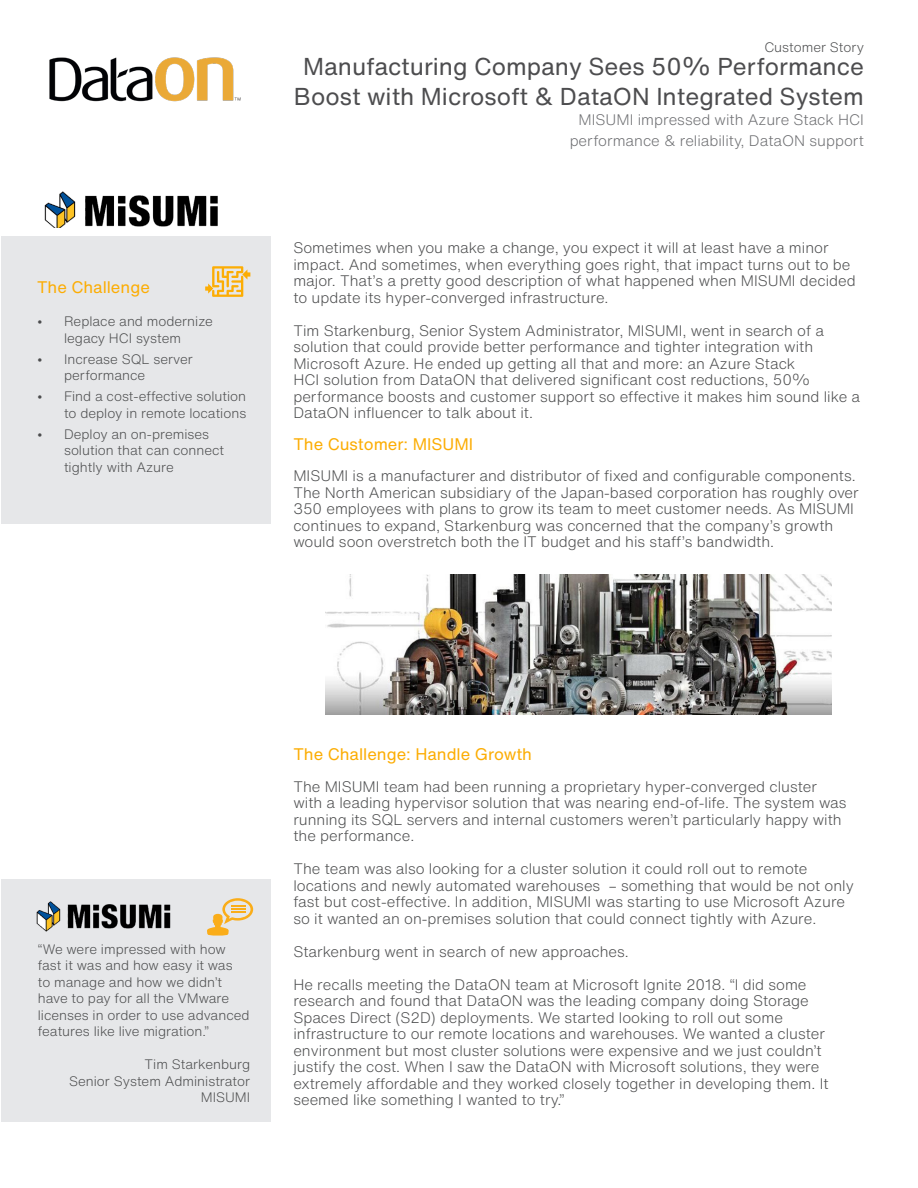
<style>
.page{position:relative;width:918px;height:1188px;background:#fff}
.page>*{position:absolute;margin:0;border:0;box-sizing:border-box;transform-origin:0 0}
.Main_Title{font:24px/30px "Helvetica Now Text";color:#4d4d4f;text-align:center}
.Headers{font:16.5px "Helvetica Now Text";color:#fcad04}
.t1{font:300 15px/16.5px "Helvetica Now Text";color:#4b4c4d}
.Sub-Title{font:300 15px "Helvetica Now Text";color:#6c6d70}
.Headers-2{font:300 13.5px/16.5px "Helvetica Now Text";color:#4b4c4d}
.s1{font-family:"Segoe UI";font-weight:600}
</style>
<div class="page">
<div style="left:1px;top:236px;width:270px;height:288px;background:#e6e7e9"></div>
<svg style="left:205px;top:266px;width:45px;height:31px"></svg>
<img style="left:44px;top:191px;width:174px;height:36px">
<img style="left:49px;top:57px;width:192px;height:45px">
<img style="left:326px;top:574px;width:506px;height:140px">
<div style="left:1px;top:879px;width:270px;height:243px;background:#e6e7e9"></div>
<img style="left:36px;top:901px;width:135px;height:30px">
<svg style="left:207px;top:898px;width:46px;height:38px"></svg>
<p class="Headers" style="left:37px;top:275px;width:114px">The Challenge</p>
<p class="Headers-2" style="left:37px;top:313px;width:177px;text-align:center"><span class="s1">•</span> Replace and modernize legacy HCI system</p>
<p class="Headers-2" style="left:64px;top:350px;width:130px;text-indent:-27px"><span class="s1">•</span> Increase SQL server performance</p>
<p class="Headers-2" style="left:37px;top:388px;width:211px;text-align:right"><span class="s1">•</span> Find a cost-effective solution to deploy in remote locations</p>
<p class="Headers-2" style="left:64px;top:425px;width:162px;text-indent:-27px"><span class="s1">•</span> Deploy an on-premises solution that can connect tightly with Azure</p>
<p class="Headers-2" style="left:764px;top:39px;width:101px">Customer Story</p>
<p class="Main_Title" style="left:294px;top:51px;width:572px">Manufacturing Company Sees 50% Performance<br>Boost with Microsoft &amp; DataON Integrated System</p>
<p class="Sub-Title" style="left:579px;top:108px;width:287px">MISUMI impressed with Azure Stack HCI</p>
<p class="Sub-Title" style="left:570px;top:129px;width:296px">performance &amp; reliability, DataON support</p>
<p class="t1" style="left:293px;top:239px;width:564px">Sometimes when you make a change, you expect it will at least have a minor impact. And sometimes, when everything goes right, that impact turns out to be major. That’s a pretty good description of what happened when MISUMI decided to update its hyper-converged infrastructure.</p>
<p class="t1" style="left:293px;top:322px;width:568px">Tim Starkenburg, Senior System Administrator, MISUMI, went in search of a solution that could provide better performance and tighter integration with Microsoft Azure. He ended up getting all that and more: an Azure Stack<br>HCI solution from DataON that delivered significant cost reductions, 50% performance boosts and customer support so effective it makes him sound like a DataON influencer to talk about it.</p>
<p class="Headers" style="left:293px;top:431px;width:181px">The Customer: MISUMI</p>
<p class="t1" style="left:293px;top:467px;width:567px">MISUMI is a manufacturer and distributor of fixed and configurable components.<br>The North American subsidiary of the Japan-based corporation has roughly over 350 employees with plans to grow its team to meet customer needs. As MISUMI continues to expand, Starkenburg was concerned that the company’s growth would soon overstretch both the IT budget and his staff’s bandwidth.</p>
<p class="Headers-2" style="left:38px;top:940px;width:213px">“We were impressed with how fast it was and how easy it was<br>to manage and how we didn’t have to pay for all the VMware licenses in order to use advanced features like live migration.”</p>
<p class="Headers-2" style="left:145px;top:1056px;width:107px">Tim Starkenburg</p>
<p class="Headers-2" style="left:69px;top:1072px;width:183px">Senior System Administrator</p>
<p class="Headers-2" style="left:201px;top:1089px;width:51px">MISUMI</p>
<p class="Headers" style="left:293px;top:742px;width:240px">The Challenge: Handle Growth</p>
<p class="t1" style="left:293px;top:778px;width:555px">The MISUMI team had been running a proprietary hyper-converged cluster with a leading hypervisor solution that was nearing end-of-life. The system was running its SQL servers and internal customers weren’t particularly happy with the performance.</p>
<p class="t1" style="left:293px;top:860px;width:562px">The team was also looking for a cluster solution it could roll out to remote locations and newly automated warehouses – something that would be not only fast but cost-effective. In addition, MISUMI was starting to use Microsoft Azure so it wanted an on-premises solution that could connect tightly with Azure.</p>
<p class="t1" style="left:293px;top:943px;width:337px">Starkenburg went in search of new approaches.</p>
<p class="t1" style="left:293px;top:976px;width:537px">He recalls meeting the DataON team at Microsoft Ignite 2018. “I did some research and found that DataON was the leading company doing Storage Spaces Direct (S2D) deployments. We started looking to roll out some infrastructure to our remote locations and warehouses. We wanted a cluster environment but most cluster solutions were expensive and we just couldn’t justify the cost. When I saw the DataON with Microsoft solutions, they were extremely affordable and they worked closely together in developing them. It seemed like something I wanted to try.”</p>
</div>
